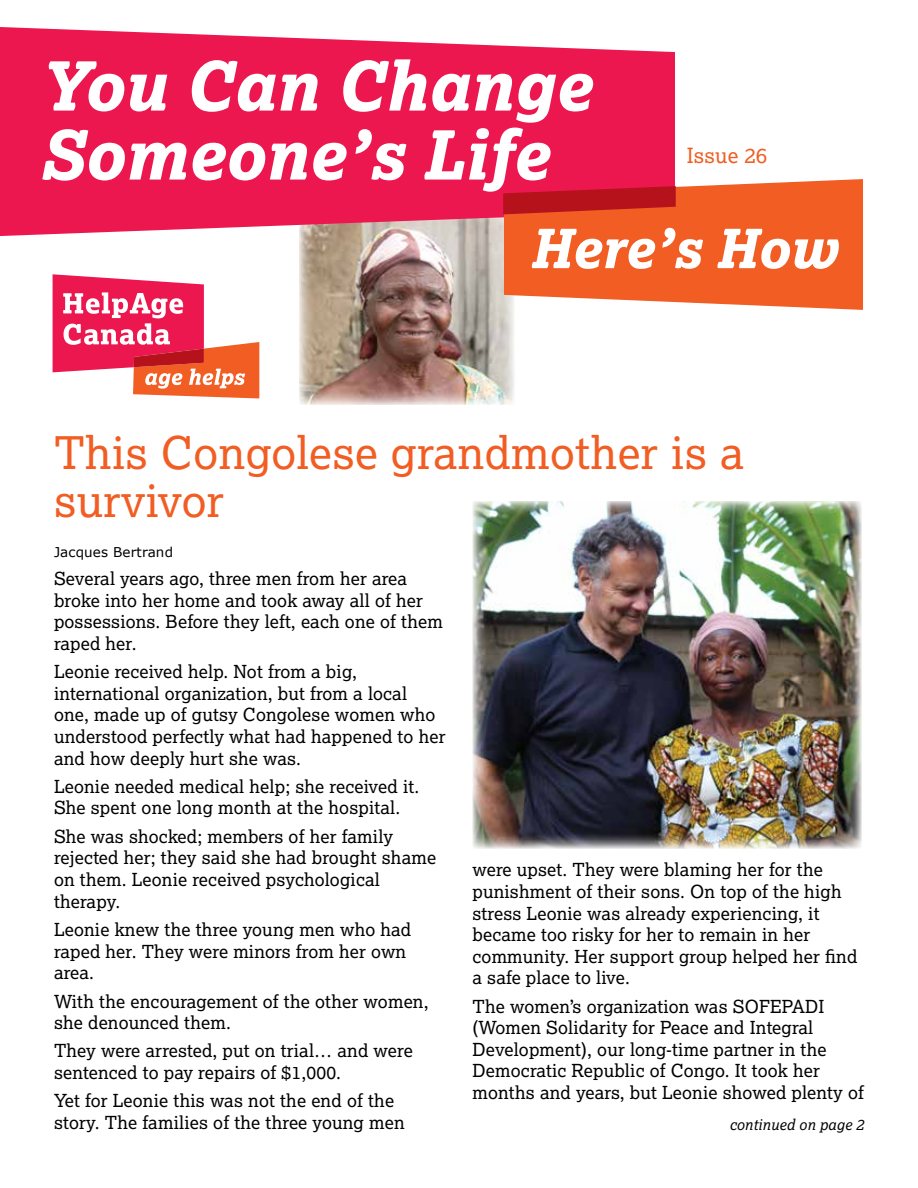
<style>
.page{position:relative;width:918px;height:1188px;background:#fff}
.page>*{position:absolute;margin:0;border:0;box-sizing:border-box;transform-origin:0 0}
.t1{font:italic 67.5px/69px "Lexia X Bold";color:#fff}
.t2{font:italic 54px "Lexia X Bold";color:#fff}
.t3{font:45px/48px "Lexia";letter-spacing:.01em;color:#f15d22}
.t4{font:21px "Lexia";letter-spacing:.01em;color:#f15d22}
.t5{font:18px/21.6px "Lexia";letter-spacing:.01em;color:#000}
.t6{font:italic 15px "Lexia";letter-spacing:.01em;color:#000}
.t7{font:13.5px "Verdana";letter-spacing:.01em;color:#000}
</style>
<div class="page">
<svg style="left:53px;top:274px;width:206px;height:124px"></svg>
<img style="left:299px;top:236px;width:215px;height:169px">
<img style="left:472px;top:501px;width:389px;height:348px">
<svg style="left:0;top:27px;width:675px;height:209px;fill:#ed174f"></svg>
<svg style="left:504px;top:179px;width:359px;height:131px;fill:#f15d22"></svg>
<svg style="left:502px;top:185px;width:175px;height:30px"></svg>
<h1 class="t1" style="left:40px;top:49px;width:553px">You Can Change<br>Someone’s Life</h1>
<h2 class="t2" style="left:530px;top:214px;width:309px">Here’s How</h2>
<p class="t4" style="left:687px;top:142px;width:82px">Issue 26</p>
<h3 class="t3" style="left:54px;top:428px;width:692px">This Congolese grandmother is a survivor</h3>
<p class="t7" style="left:54px;top:543px;width:121px">Jacques Bertrand</p>
<p class="t5" style="left:54px;top:567px;width:390px">Several years ago, three men from her area broke into her home and took away all of her possessions. Before they left, each one of them raped her.</p>
<p class="t5" style="left:54px;top:660px;width:393px">Leonie received help. Not from a big, international organization, but from a local one, made up of gutsy Congolese women who understood perfectly what had happened to her and how deeply hurt she was.</p>
<p class="t5" style="left:54px;top:775px;width:367px">Leonie needed medical help; she received it.<br>She spent one long month at the hospital.</p>
<p class="t5" style="left:54px;top:825px;width:384px">She was shocked; members of her family rejected her; they said she had brought shame on them. Leonie received psychological therapy.</p>
<p class="t5" style="left:54px;top:918px;width:359px">Leonie knew the three young men who had raped her. They were minors from her own area.</p>
<p class="t5" style="left:54px;top:990px;width:376px">With the encouragement of the other women, she denounced them.</p>
<p class="t5" style="left:54px;top:1040px;width:360px">They were arrested, put on trial… and were sentenced to pay repairs of $1,000.</p>
<p class="t5" style="left:54px;top:1090px;width:352px">Yet for Leonie this was not the end of the story. The families of the three young men</p>
<p class="t5" style="left:472px;top:859px;width:386px">were upset. They were blaming her for the punishment of their sons. On top of the high stress Leonie was already experiencing, it became too risky for her to remain in her community. Her support group helped her find a safe place to live.</p>
<p class="t5" style="left:472px;top:995px;width:393px">The women’s organization was SOFEPADI (Women Solidarity for Peace and Integral Development), our long-time partner in the Democratic Republic of Congo. It took her months and years, but Leonie showed plenty of</p>
<p class="t6" style="left:729px;top:1115px;width:136px">continued on page 2</p>
</div>
